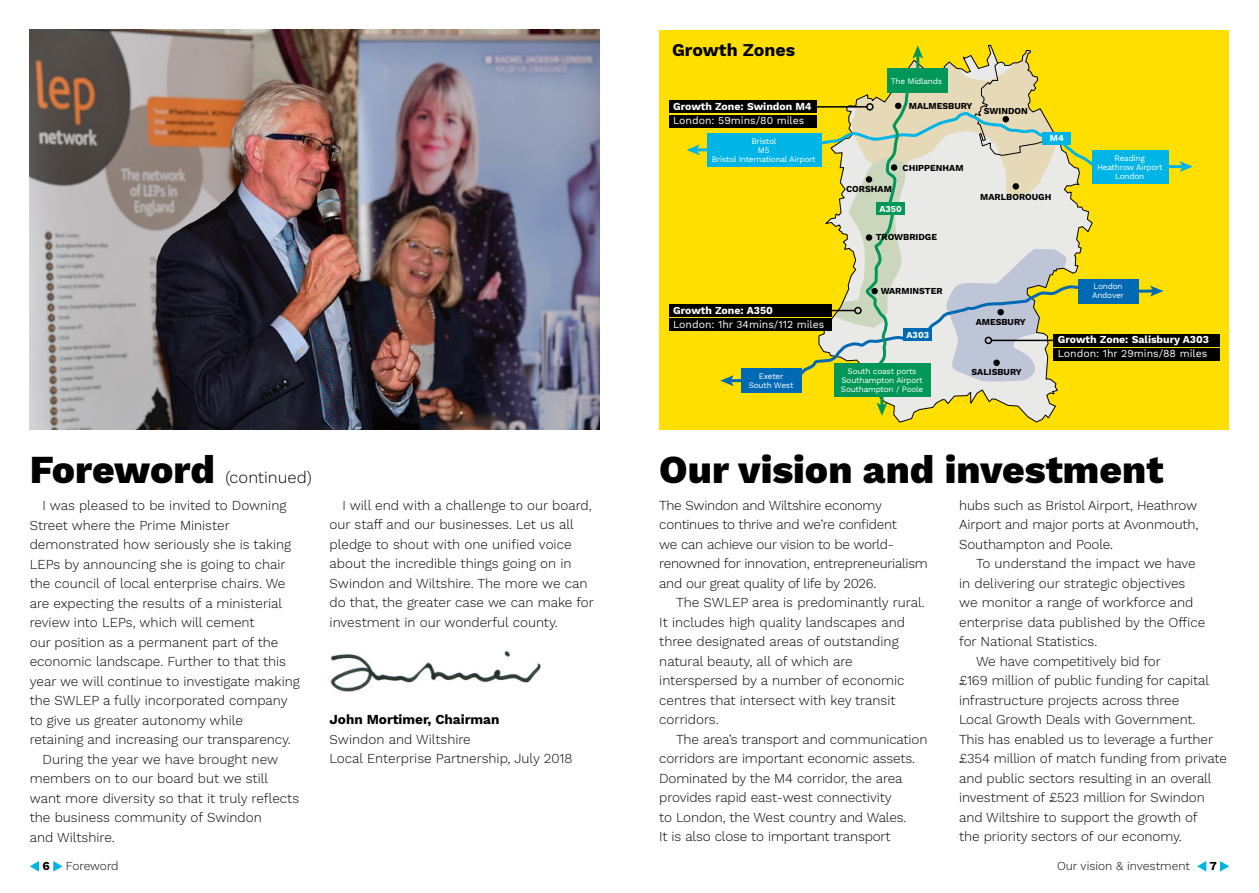
<style>
.page{position:relative;width:1259px;height:893px;background:#fff}
.page>*{position:absolute;margin:0;border:0;box-sizing:border-box;transform-origin:0 0}
.t1{font:800 39px "Work Sans";color:#000}
.t2{font:700 17.7px "Work Sans";color:#000}
.t3{font:300 16.5px "Work Sans";color:#000}
.t4{font:300 13.5px/19.5px "Work Sans";color:#000}
.t5{font:300 13.5px/19.5px "Work Sans";letter-spacing:-.02em;color:#000}
.t6{font:700 13.5px "Work Sans";color:#000}
.t7{font:300 12px "Work Sans";color:#000}
.t8{font:700 12px "Work Sans";color:#000}
.t9{font:10.5px "Work Sans";color:#fff}
.t10{font:700 10.5px "Work Sans";color:#fff}
.t11{font:700 9px "Work Sans";color:#000}
.t12{font:700 9px "Work Sans";color:#fff}
.t13{font:8.25px/9px "Work Sans";letter-spacing:-.03em;color:#fff;text-align:center}
</style>
<div class="page">
<div style="left:659px;top:30px;width:570px;height:399px;background:#ffdf00"></div>
<svg style="left:686px;top:45px;width:506px;height:371px"></svg>
<div style="left:887px;top:68px;width:60px;height:25px;background:#009758"></div>
<svg style="left:30px;top:861px;width:9px;height:11px"></svg>
<svg style="left:53px;top:861px;width:9px;height:11px"></svg>
<svg style="left:1197px;top:861px;width:9px;height:11px"></svg>
<svg style="left:1220px;top:861px;width:9px;height:11px"></svg>
<img style="left:30px;top:30px;width:570px;height:399px">
<div style="left:669px;top:100px;width:147px;height:13px;background:#000"></div>
<div style="left:669px;top:304px;width:162px;height:13px;background:#000"></div>
<div style="left:1053px;top:334px;width:166px;height:13px;background:#000"></div>
<div style="left:1053px;top:348px;width:166px;height:13px;background:#000"></div>
<div style="left:669px;top:115px;width:147px;height:12px;background:#000"></div>
<div style="left:669px;top:318px;width:162px;height:13px;background:#000"></div>
<hr style="left:813px;top:106px;width:54px;height:2px;background:#000">
<div style="left:866px;top:103px;width:7px;height:8px;border:2px solid #000;border-radius:50%"></div>
<hr style="left:795px;top:310px;width:60px;height:1px;background:#000">
<div style="left:854px;top:307px;width:7px;height:7px;border:2px solid #000;border-radius:50%"></div>
<hr style="left:991px;top:340px;width:65px;height:1px;background:#000">
<div style="left:984px;top:337px;width:8px;height:7px;border:2px solid #000;border-radius:50%"></div>
<img style="left:330px;top:651px;width:211px;height:41px">
<h1 class="t1" style="left:30px;top:447px;width:187px">Foreword</h1>
<p class="t3" style="left:225px;top:467px;width:88px">(continued)</p>
<p class="t4" style="left:43px;top:496px;width:245px">I was pleased to be invited to Downing</p>
<p class="t4" style="left:30px;top:516px;width:201px">Street where the Prime Minister</p>
<p class="t4" style="left:30px;top:535px;width:263px">demonstrated how seriously she is taking</p>
<p class="t4" style="left:30px;top:555px;width:257px">LEPs by announcing she is going to chair</p>
<p class="t4" style="left:30px;top:574px;width:257px">the council of local enterprise chairs. We</p>
<p class="t4" style="left:30px;top:594px;width:254px">are expecting the results of a ministerial</p>
<p class="t4" style="left:30px;top:613px;width:226px">review into LEPs, which will cement</p>
<p class="t4" style="left:30px;top:633px;width:250px">our position as a permanent part of the</p>
<p class="t4" style="left:30px;top:652px;width:258px">economic landscape. Further to that this</p>
<p class="t4" style="left:30px;top:672px;width:271px">year we will continue to investigate making</p>
<p class="t4" style="left:30px;top:691px;width:259px">the SWLEP a fully incorporated company</p>
<p class="t4" style="left:30px;top:711px;width:215px">to give us greater autonomy while</p>
<p class="t4" style="left:30px;top:730px;width:263px">retaining and increasing our transparency.</p>
<p class="t4" style="left:43px;top:750px;width:237px">During the year we have brought new</p>
<p class="t4" style="left:30px;top:769px;width:240px">members on to our board but we still</p>
<p class="t4" style="left:30px;top:789px;width:271px">want more diversity so that it truly reflects</p>
<p class="t4" style="left:30px;top:808px;width:234px">the business community of Swindon</p>
<p class="t4" style="left:30px;top:828px;width:86px">and Wiltshire.</p>
<p class="t4" style="left:330px;top:496px;width:266px;text-indent:13px">I will end with a challenge to our board, our staff and our businesses. Let us all pledge to shout with one unified voice about the incredible things going on in Swindon and Wiltshire. The more we can do that, the greater case we can make for investment in our wonderful county.</p>
<p class="t6" style="left:330px;top:712px;width:171px">John Mortimer, Chairman</p>
<p class="t4" style="left:330px;top:730px;width:244px">Swindon and Wiltshire<br>Local Enterprise Partnership, July 2018</p>
<h2 class="t2" style="left:672px;top:39px;width:125px">Growth Zones</h2>
<p class="t10" style="left:673px;top:100px;width:140px">Growth Zone: Swindon M4</p>
<p class="t9" style="left:673px;top:114px;width:133px">London: 59mins/80 miles</p>
<p class="t13" style="left:712px;top:137px;width:105px">Bristol<br>M5<br>Bristol International Airport</p>
<p class="t10" style="left:673px;top:304px;width:101px">Growth Zone: A350</p>
<p class="t9" style="left:673px;top:318px;width:153px">London: 1hr 34mins/112 miles</p>
<p class="t13" style="left:749px;top:372px;width:46px">Exeter<br>South West</p>
<p class="t13" style="left:891px;top:77px;width:53px">The Midlands</p>
<p class="t11" style="left:909px;top:101px;width:65px">MALMESBURY</p>
<p class="t11" style="left:983px;top:106px;width:46px">SWINDON</p>
<p class="t12" style="left:1050px;top:133px;width:16px">M4</p>
<p class="t11" style="left:846px;top:183px;width:47px">CORSHAM</p>
<p class="t11" style="left:902px;top:163px;width:63px">CHIPPENHAM</p>
<p class="t12" style="left:879px;top:203px;width:24px">A350</p>
<p class="t11" style="left:875px;top:232px;width:63px">TROWBRIDGE</p>
<p class="t11" style="left:980px;top:191px;width:73px">MARLBOROUGH</p>
<p class="t11" style="left:880px;top:286px;width:63px">WARMINSTER</p>
<p class="t11" style="left:975px;top:316px;width:52px">AMESBURY</p>
<p class="t13" style="left:1097px;top:154px;width:67px">Reading<br>Heathrow Airport<br>London</p>
<p class="t13" style="left:1092px;top:282px;width:33px;text-align:left">London<br>Andover</p>
<p class="t12" style="left:906px;top:330px;width:24px">A303</p>
<p class="t13" style="left:841px;top:367px;width:84px">South coast ports<br>Southampton Airport<br>Southampton / Poole</p>
<p class="t11" style="left:971px;top:367px;width:52px">SALISBURY</p>
<p class="t10" style="left:1057px;top:334px;width:153px">Growth Zone: Salisbury A303</p>
<p class="t9" style="left:1057px;top:348px;width:151px">London: 1hr 29mins/88 miles</p>
<h1 class="t1" style="left:659px;top:447px;width:506px">Our vision and investment</h1>
<p class="t5" style="left:659px;top:496px;width:270px">The Swindon and Wiltshire economy continues to thrive and we’re confident<br>we can achieve our vision to be world&shy;renowned for innovation, entrepreneurialism and our great quality of life by 2026.</p>
<p class="t4" style="left:659px;top:594px;width:267px;text-indent:17px">The SWLEP area is predominantly rural.<br>It includes high quality landscapes and three designated areas of outstanding natural beauty, all of which are interspersed by a number of economic centres that intersect with key transit corridors.</p>
<p class="t4" style="left:659px;top:730px;width:270px;text-indent:17px">The area’s transport and communication corridors are important economic assets.<br>Dominated by the M4 corridor, the area provides rapid east-west connectivity<br>to London, the West country and Wales.<br>It is also close to important transport</p>
<p class="t4" style="left:959px;top:496px;width:241px;text-align:justify">hubs such as Bristol Airport, Heathrow Airport and major ports at Avonmouth, Southampton and Poole.</p>
<p class="t4" style="left:976px;top:554px;width:221px">To understand the impact we have</p>
<p class="t4" style="left:959px;top:574px;width:228px">in delivering our strategic objectives</p>
<p class="t4" style="left:959px;top:593px;width:236px">we monitor a range of workforce and</p>
<p class="t4" style="left:959px;top:613px;width:248px">enterprise data published by the Office</p>
<p class="t4" style="left:959px;top:632px;width:140px">for National Statistics.</p>
<p class="t4" style="left:976px;top:652px;width:186px">We have competitively bid for</p>
<p class="t4" style="left:959px;top:671px;width:251px">£169 million of public funding for capital</p>
<p class="t4" style="left:959px;top:691px;width:222px">infrastructure projects across three</p>
<p class="t4" style="left:959px;top:710px;width:238px">Local Growth Deals with Government.</p>
<p class="t4" style="left:959px;top:730px;width:255px">This has enabled us to leverage a further</p>
<p class="t4" style="left:959px;top:749px;width:269px">£354 million of match funding from private</p>
<p class="t4" style="left:959px;top:769px;width:254px">and public sectors resulting in an overall</p>
<p class="t4" style="left:959px;top:788px;width:247px">investment of £523 million for Swindon</p>
<p class="t4" style="left:959px;top:808px;width:240px">and Wiltshire to support the growth of</p>
<p class="t4" style="left:959px;top:827px;width:224px">the priority sectors of our economy.</p>
<p class="t8" style="left:42px;top:859px;width:9px">6</p>
<p class="t7" style="left:66px;top:859px;width:54px">Foreword</p>
<p class="t7" style="left:1057px;top:859px;width:134px">Our vision &amp; investment</p>
<p class="t8" style="left:1209px;top:859px;width:9px">7</p>
</div>
